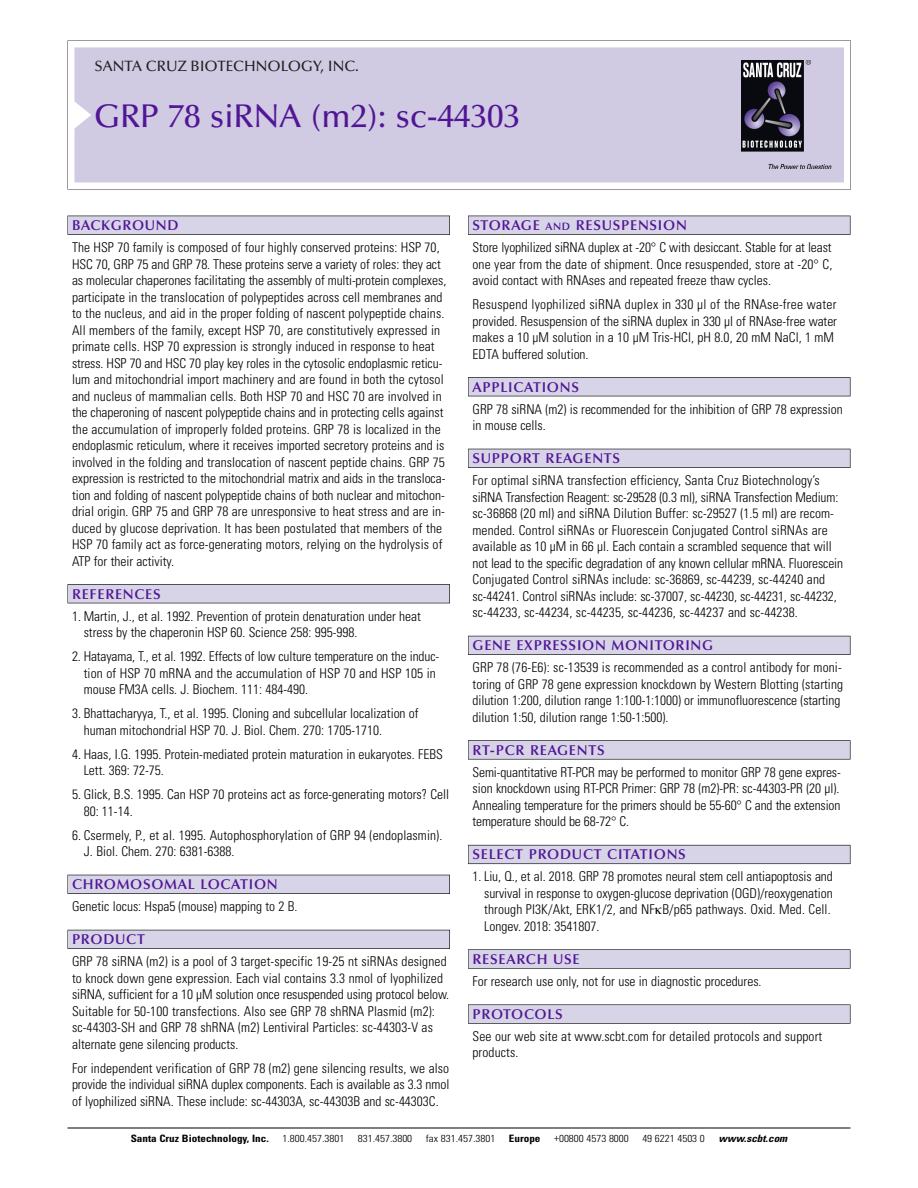
<style>
.page{position:relative;width:918px;height:1188px;background:#fff}
.page>*{position:absolute;margin:0;border:0;box-sizing:border-box;transform-origin:0 0}
.t1{font:500 33px "Optima";color:#511695}
.t2{font:500 15px "Optima";color:#231f20}
.t3{font:600 14.25px "Optima";letter-spacing:.05em;color:#511695}
.t4{font:300 condensed 13.5px/16.5px "Univers";color:#000}
.t5{font:300 condensed 10.2px "Univers";color:#000;scale:1.1 1}
.t6{font:700 condensed 10.2px "Univers";color:#000;scale:1.1 1}
.t7{font:italic 700 condensed 10.2px "Univers";color:#000;scale:1.1 1}
.s1{font-size:10.65px}
</style>
<div class="page">
<svg style="left:74px;top:41px;width:777px;height:148px"></svg>
<div style="left:74px;top:47px;width:770px;height:135px;background:#d1cae3"></div>
<img style="left:741px;top:60px;width:90px;height:108px">
<div style="left:68px;top:216px;width:382px;height:19px;background:#535256"></div>
<div style="left:68px;top:216px;width:381px;height:18px;background:#d7d4e8"></div>
<div style="left:68px;top:584px;width:382px;height:19px;background:#515155"></div>
<div style="left:68px;top:585px;width:381px;height:18px;background:#d7d4e8"></div>
<div style="left:68px;top:875px;width:382px;height:19px;background:#515057"></div>
<div style="left:68px;top:875px;width:381px;height:18px;background:#d7d4e8"></div>
<div style="left:68px;top:930px;width:382px;height:19px;background:#535259"></div>
<div style="left:68px;top:930px;width:381px;height:18px;background:#d7d4e8"></div>
<div style="left:468px;top:216px;width:382px;height:19px;background:#535256"></div>
<div style="left:468px;top:216px;width:382px;height:18px;background:#d7d4e8"></div>
<div style="left:468px;top:377px;width:382px;height:19px;background:#515155"></div>
<div style="left:468px;top:378px;width:382px;height:18px;background:#d7d4e8"></div>
<div style="left:468px;top:449px;width:382px;height:19px;background:#515057"></div>
<div style="left:468px;top:449px;width:382px;height:18px;background:#d7d4e8"></div>
<div style="left:468px;top:636px;width:382px;height:19px;background:#535259"></div>
<div style="left:468px;top:636px;width:382px;height:18px;background:#d7d4e8"></div>
<svg style="left:468px;top:740px;width:382px;height:20px"></svg>
<div style="left:468px;top:741px;width:382px;height:18px;background:#d7d4e8"></div>
<div style="left:468px;top:845px;width:382px;height:19px;background:#64626c"></div>
<div style="left:468px;top:845px;width:382px;height:18px;background:#d7d4e8"></div>
<div style="left:468px;top:949px;width:382px;height:20px;background:#666"></div>
<div style="left:468px;top:950px;width:382px;height:18px;background:#d7d4e8"></div>
<svg style="left:468px;top:1004px;width:382px;height:20px"></svg>
<div style="left:468px;top:1005px;width:382px;height:18px;background:#d7d4e8"></div>
<hr style="left:68px;top:1128px;width:782px;height:1px;background:#000">
<p class="t2" style="left:94px;top:60px;width:266px">SANTA CRUZ BIOTECHNOLOGY, INC.</p>
<p class="t1" style="left:94px;top:102px;width:427px">GRP 78 siRNA (m2): sc-44303</p>
<p class="t3" style="left:72px;top:219px;width:108px">BACKGROUND</p>
<p class="t4" style="left:72px;top:240px;width:376px">The HSP 70 family is composed of four highly conserved proteins: HSP 70, HSC 70, GRP 75 and GRP 78. These proteins serve a variety of roles: they act as molecular chaperones facilitating the assembly of multi-protein complexes, participate in the translocation of polypeptides across cell membranes and to the nucleus, and aid in the proper folding of nascent polypeptide chains.<br>All members of the family, except HSP 70, are constitutively expressed in primate cells. HSP 70 expression is strongly induced in response to heat stress. HSP 70 and HSC 70 play key roles in the cytosolic endoplasmic reticu&shy;lum and mitochondrial import machinery and are found in both the cytosol and nucleus of mammalian cells. Both HSP 70 and HSC 70 are involved in the chaperoning of nascent polypeptide chains and in protecting cells against the accumulation of improperly folded proteins. GRP 78 is localized in the endoplasmic reticulum, where it receives imported secretory proteins and is involved in the folding and translocation of nascent peptide chains. GRP 75 expression is restricted to the mitochondrial matrix and aids in the transloca&shy;tion and folding of nascent polypeptide chains of both nuclear and mitochon&shy;drial origin. GRP 75 and GRP 78 are unresponsive to heat stress and are in&shy;duced by glucose deprivation. It has been postulated that members of the HSP 70 family act as force-generating motors, relying on the hydrolysis of ATP for their activity.</p>
<p class="t3" style="left:72px;top:588px;width:90px">REFERENCES</p>
<p class="t4" style="left:84px;top:609px;width:339px;text-indent:-12px">1. Martin, J., et al. 1992. Prevention of protein denaturation under heat stress by the chaperonin HSP 60. Science 258: 995-998.</p>
<p class="t4" style="left:84px;top:649px;width:357px;text-indent:-12px">2. Hatayama, T., et al. 1992. Effects of low culture temperature on the induc&shy;tion of HSP 70 mRNA and the accumulation of HSP 70 and HSP 105 in mouse FM3A cells. J. Biochem. 111: 484-490.</p>
<p class="t4" style="left:84px;top:706px;width:337px;text-indent:-12px">3. Bhattacharyya, T., et al. 1995. Cloning and subcellular localization of human mitochondrial HSP 70. J. Biol. Chem. 270: 1705-1710.</p>
<p class="t4" style="left:84px;top:747px;width:361px;text-indent:-12px">4. Haas, I.G. 1995. Protein-mediated protein maturation in eukaryotes. FEBS<br>Lett. 369: 72-75.</p>
<p class="t4" style="left:84px;top:787px;width:367px;text-indent:-12px">5. Glick, B.S. 1995. Can HSP 70 proteins act as force-generating motors? Cell<br>80: 11-14.</p>
<p class="t4" style="left:84px;top:828px;width:360px;text-indent:-12px">6. Csermely, P., et al. 1995. Autophosphorylation of GRP 94 (endoplasmin).<br>J. Biol. Chem. 270: 6381-6388.</p>
<p class="t3" style="left:72px;top:878px;width:207px">CHROMOSOMAL LOCATION</p>
<p class="t4" style="left:72px;top:900px;width:227px">Genetic locus: Hspa5 (mouse) mapping to 2 B.</p>
<p class="t3" style="left:72px;top:933px;width:74px">PRODUCT</p>
<p class="t4" style="left:72px;top:955px;width:379px">GRP 78 siRNA (m2) is a pool of 3 target-specific 19-25 nt siRNAs designed to knock down gene expression. Each vial contains 3.3 nmol of lyophilized siRNA, sufficient for a 10 µM solution once resuspended using protocol below.<br>Suitable for 50-100 transfections. Also see GRP 78 shRNA Plasmid (m2): sc-44303-SH and GRP 78 shRNA (m2) Lentiviral Particles: sc-44303-V as alternate gene silencing products.</p>
<p class="t4" style="left:72px;top:1061px;width:379px;text-align:justify">For independent verification of GRP 78 (m2) gene silencing results, we also provide the individual siRNA duplex components. Each is available as 3.3 nmol of lyophilized siRNA. These include: sc-44303A, sc-44303B and sc-44303C.</p>
<p class="t3" style="left:473px;top:219px;width:216px">STORAGE <span class="s1">AND</span> RESUSPENSION</p>
<p class="t4" style="left:473px;top:240px;width:361px;text-align:justify">Store lyophilized siRNA duplex at -20° C with desiccant. Stable for at least one year from the date of shipment. Once resuspended, store at -20° C, avoid contact with RNAses and repeated freeze thaw cycles.</p>
<p class="t4" style="left:473px;top:297px;width:366px">Resuspend lyophilized siRNA duplex in 330 µl of the RNAse-free water provided. Resuspension of the siRNA duplex in 330 µl of RNAse-free water makes a 10 µM solution in a 10 µM Tris-HCl, pH 8.0, 20 mM NaCl, 1 mM EDTA buffered solution.</p>
<p class="t3" style="left:473px;top:381px;width:108px">APPLICATIONS</p>
<p class="t4" style="left:473px;top:402px;width:372px">GRP 78 siRNA (m2) is recommended for the inhibition of GRP 78 expression in mouse cells.</p>
<p class="t3" style="left:473px;top:452px;width:149px">SUPPORT REAGENTS</p>
<p class="t4" style="left:473px;top:474px;width:372px">For optimal siRNA transfection efficiency, Santa Cruz Biotechnology’s siRNA Transfection Reagent: sc-29528 (0.3 ml), siRNA Transfection Medium: sc-36868 (20 ml) and siRNA Dilution Buffer: sc-29527 (1.5 ml) are recom&shy;mended. Control siRNAs or Fluorescein Conjugated Control siRNAs are available as 10 µM in 66 µl. Each contain a scrambled sequence that will not lead to the specific degradation of any known cellular mRNA. Fluorescein Conjugated Control siRNAs include: sc-36869, sc-44239, sc-44240 and sc-44241. Control siRNAs include: sc-37007, sc-44230, sc-44231, sc-44232, sc-44233, sc-44234, sc-44235, sc-44236, sc-44237 and sc-44238.</p>
<p class="t3" style="left:473px;top:639px;width:242px">GENE EXPRESSION MONITORING</p>
<p class="t4" style="left:473px;top:661px;width:372px">GRP 78 (76-E6): sc-13539 is recommended as a control antibody for moni&shy;toring of GRP 78 gene expression knockdown by Western Blotting (starting dilution 1:200, dilution range 1:100-1:1000) or immunofluorescence (starting dilution 1:50, dilution range 1:50-1:500).</p>
<p class="t3" style="left:473px;top:744px;width:134px">RT-PCR REAGENTS</p>
<p class="t4" style="left:473px;top:765px;width:370px;text-align:justify">Semi-quantitative RT-PCR may be performed to monitor GRP 78 gene expres&shy;sion knockdown using RT-PCR Primer: GRP 78 (m2)-PR: sc-44303-PR (20 µl).<br>Annealing temperature for the primers should be 55-60° C and the extension temperature should be 68-72° C.</p>
<p class="t3" style="left:473px;top:849px;width:215px">SELECT PRODUCT CITATIONS</p>
<p class="t4" style="left:484px;top:870px;width:350px;text-indent:-12px">1. Liu, Q., et al. 2018. GRP 78 promotes neural stem cell antiapoptosis and survival in response to oxygen-glucose deprivation (OGD)/reoxygenation through PI3K/Akt, ERK1/2, and NF B/p65 pathways. Oxid. Med. Cell.<br>Longev. 2018: 3541807.</p>
<p class="t3" style="left:473px;top:953px;width:109px">RESEARCH USE</p>
<p class="t4" style="left:473px;top:974px;width:291px">For research use only, not for use in diagnostic procedures.</p>
<p class="t3" style="left:473px;top:1008px;width:92px">PROTOCOLS</p>
<p class="t4" style="left:473px;top:1029px;width:351px">See our web site at www.scbt.com for detailed protocols and support products.</p>
<p class="t6" style="left:131px;top:1135px;width:127px">Santa Cruz Biotechnology, Inc.</p>
<p class="t5" style="left:282px;top:1135px;width:58px">1.800.457.3801</p>
<p class="t5" style="left:358px;top:1135px;width:51px">831.457.3800</p>
<p class="t5" style="left:426px;top:1135px;width:65px">fax 831.457.3801</p>
<p class="t6" style="left:509px;top:1135px;width:30px">Europe</p>
<p class="t5" style="left:554px;top:1135px;width:69px">+00800 4573 8000</p>
<p class="t5" style="left:642px;top:1135px;width:58px">49 6221 4503 0</p>
<p class="t7" style="left:719px;top:1135px;width:66px">www.scbt.com</p>
</div>
